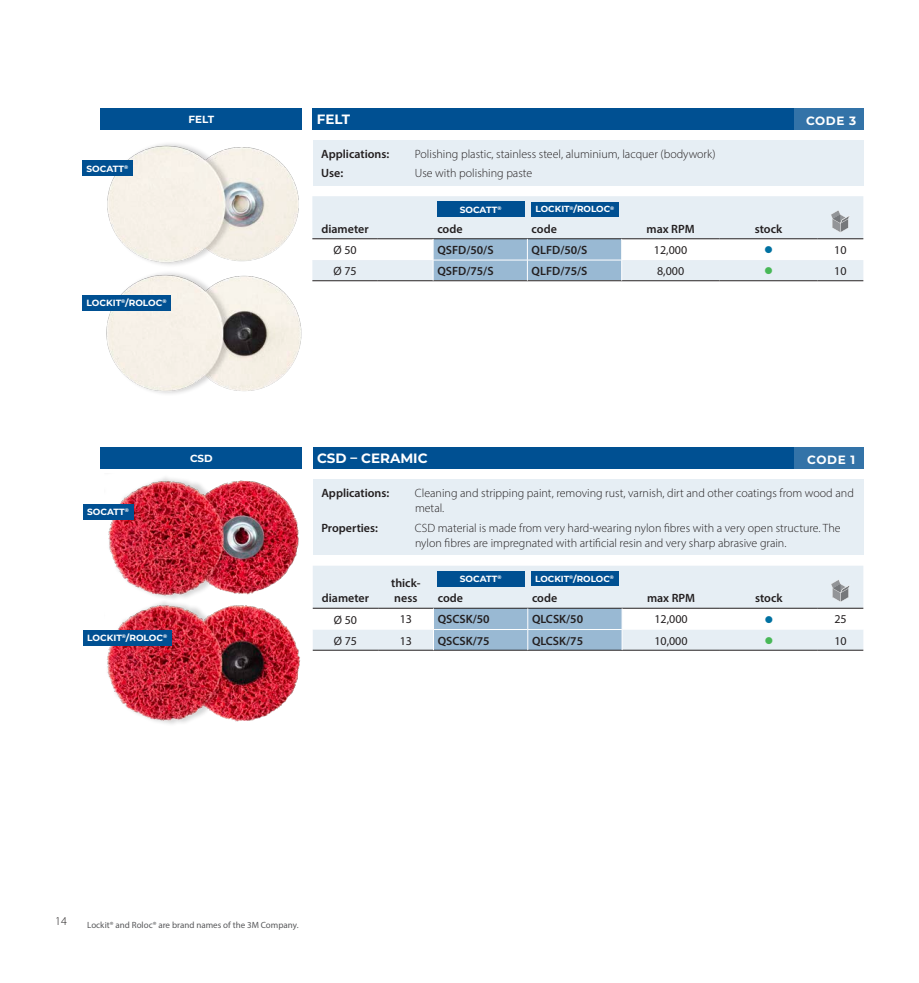
<style>
.page{position:relative;width:919px;height:983px;background:#fff}
.page>*{position:absolute;margin:0;border:0;box-sizing:border-box;transform-origin:0 0}
.Subtitel{font:700 13.5px "Montserrat";color:#fff}
.toepassingen_eigensc{font:300 12px/15px "Myriad Pro";color:#231f20}
.toepassingen_eigensc-2{font:600 12px "Myriad Pro";color:#231f20}
.Kolomkoppen_centrere{font:600 12px/15px "Myriad Pro";color:#231f20}
.Max_rpm{font:12px "Myriad Pro";color:#231f20}
.Kolomkoppen_left{font:600 12px "Myriad Pro";color:#231f20}
.LxB{font:12px "Myriad Pro";color:#231f20}
.grijs_blokje{font:700 12px "Montserrat";letter-spacing:.05em;color:#fff}
.verpakking{font:12px "Myriad Pro";color:#231f20}
.Korrel{font:12px "Myriad Pro";color:#231f20}
.paginanummer_-_L{font:300 12px "Myriad Pro";color:#231f20}
.voorraad{font:12px "Wingdings";color:#0071a1}
.voorraad-2{font:12px "Wingdings";color:#48b857}
.t1{font:700 10.35px "Montserrat";color:#fff}
.grijs_blokje-2{font:700 9px "Montserrat";color:#fff}
.trizact{font:9px "Myriad Pro";color:#57585a}
.grijs_blokje-3{font:700 8.85px "Montserrat";color:#fff}
</style>
<div class="page">
<img style="left:104px;top:607px;width:196px;height:117px">
<div style="left:312px;top:108px;width:547px;height:22px;background:#005092"></div>
<div style="left:313px;top:447px;width:546px;height:22px;background:#005092"></div>
<div style="left:794px;top:108px;width:69px;height:22px;background:#3373a8"></div>
<div style="left:794px;top:447px;width:69px;height:22px;background:#3373a8"></div>
<img style="left:104px;top:144px;width:195px;height:114px">
<img style="left:104px;top:477px;width:195px;height:130px">
<img style="left:104px;top:258px;width:198px;height:136px">
<div style="left:82px;top:161px;width:50px;height:15px;background:#005092"></div>
<div style="left:83px;top:504px;width:50px;height:15px;background:#005092"></div>
<div style="left:82px;top:295px;width:89px;height:15px;background:#005092"></div>
<div style="left:83px;top:630px;width:88px;height:15px;background:#005092"></div>
<div style="left:313px;top:140px;width:550px;height:45px;background:#e6eef4"></div>
<div style="left:313px;top:479px;width:550px;height:76px;background:#e6eef4"></div>
<div style="left:312px;top:196px;width:551px;height:42px;background:#e6eef4"></div>
<hr style="left:312px;top:238px;width:66px;height:1px;background:#231f20">
<hr style="left:378px;top:238px;width:55px;height:1px;background:#231f20">
<hr style="left:433px;top:238px;width:94px;height:1px;background:#231f20">
<hr style="left:527px;top:238px;width:94px;height:1px;background:#231f20">
<hr style="left:621px;top:238px;width:98px;height:1px;background:#231f20">
<hr style="left:719px;top:238px;width:98px;height:1px;background:#231f20">
<hr style="left:817px;top:238px;width:46px;height:1px;background:#231f20">
<svg style="left:312px;top:239px;width:551px;height:42px"></svg>
<svg style="left:830px;top:210px;width:20px;height:23px"></svg>
<div style="left:437px;top:202px;width:87px;height:15px;background:#005092"></div>
<div style="left:531px;top:202px;width:87px;height:15px;background:#005092"></div>
<div style="left:313px;top:566px;width:550px;height:42px;background:#e6eef4"></div>
<svg style="left:313px;top:608px;width:550px;height:42px"></svg>
<svg style="left:830px;top:579px;width:20px;height:23px"></svg>
<div style="left:437px;top:571px;width:87px;height:15px;background:#005092"></div>
<div style="left:531px;top:571px;width:87px;height:14px;background:#005092"></div>
<div style="left:101px;top:447px;width:201px;height:22px;background:#005092"></div>
<div style="left:101px;top:108px;width:201px;height:22px;background:#005092"></div>
<p class="grijs_blokje-2" style="left:87px;top:162px;width:43px">SOCATT<sup>®</sup></p>
<p class="t1" style="left:189px;top:112px;width:27px">FELT</p>
<p class="grijs_blokje-2" style="left:87px;top:297px;width:81px">LOCKIT<sup>®</sup>/ROLOC<sup>®</sup></p>
<p class="grijs_blokje-2" style="left:87px;top:505px;width:43px">SOCATT<sup>®</sup></p>
<p class="t1" style="left:190px;top:451px;width:24px">CSD</p>
<p class="grijs_blokje-2" style="left:87px;top:631px;width:81px">LOCKIT<sup>®</sup>/ROLOC<sup>®</sup></p>
<p class="Subtitel" style="left:317px;top:109px;width:35px">FELT</p>
<p class="toepassingen_eigensc-2" style="left:321px;top:146px;width:69px">Applications:</p>
<p class="toepassingen_eigensc" style="left:415px;top:146px;width:302px">Polishing plastic, stainless steel, aluminium, lacquer (bodywork)</p>
<p class="toepassingen_eigensc-2" style="left:321px;top:165px;width:23px">Use:</p>
<p class="toepassingen_eigensc" style="left:415px;top:165px;width:119px">Use with polishing paste</p>
<p class="grijs_blokje-2" style="left:460px;top:203px;width:43px">SOCATT<sup>®</sup></p>
<p class="grijs_blokje-3" style="left:535px;top:203px;width:80px">LOCKIT<sup>®</sup>/ROLOC<sup>®</sup></p>
<p class="grijs_blokje" style="left:805px;top:112px;width:52px">CODE 3</p>
<p class="Kolomkoppen_centrere" style="left:321px;top:221px;width:49px">diameter</p>
<p class="Kolomkoppen_left" style="left:437px;top:221px;width:27px">code</p>
<p class="Kolomkoppen_left" style="left:531px;top:221px;width:27px">code</p>
<p class="Kolomkoppen_centrere" style="left:646px;top:221px;width:49px">max RPM</p>
<p class="Kolomkoppen_centrere" style="left:754px;top:221px;width:29px">stock</p>
<p class="LxB" style="left:333px;top:243px;width:25px">Ø 50</p>
<p class="toepassingen_eigensc-2" style="left:437px;top:242px;width:58px">QSFD/50/S</p>
<p class="toepassingen_eigensc-2" style="left:531px;top:242px;width:57px">QLFD/50/S</p>
<p class="Max_rpm" style="left:654px;top:242px;width:35px">12,000</p>
<p class="voorraad" style="left:764px;top:243px;width:10px">●</p>
<p class="verpakking" style="left:834px;top:242px;width:14px">10</p>
<p class="LxB" style="left:333px;top:264px;width:25px">Ø 75</p>
<p class="toepassingen_eigensc-2" style="left:437px;top:263px;width:58px">QSFD/75/S</p>
<p class="toepassingen_eigensc-2" style="left:531px;top:263px;width:57px">QLFD/75/S</p>
<p class="Max_rpm" style="left:657px;top:264px;width:29px">8,000</p>
<p class="voorraad-2" style="left:764px;top:264px;width:10px">●</p>
<p class="verpakking" style="left:834px;top:264px;width:14px">10</p>
<p class="Subtitel" style="left:317px;top:449px;width:112px">CSD – CERAMIC</p>
<p class="grijs_blokje" style="left:807px;top:451px;width:49px">CODE 1</p>
<p class="toepassingen_eigensc-2" style="left:321px;top:485px;width:69px">Applications:</p>
<p class="toepassingen_eigensc" style="left:415px;top:485px;width:440px">Cleaning and stripping paint, removing rust, varnish, dirt and other coatings from wood and metal.</p>
<p class="toepassingen_eigensc-2" style="left:321px;top:519px;width:58px">Properties:</p>
<p class="toepassingen_eigensc" style="left:415px;top:519px;width:427px">CSD material is made from very hard-wearing nylon fibres with a very open structure. The nylon fibres are impregnated with artificial resin and very sharp abrasive grain.</p>
<p class="Kolomkoppen_centrere" style="left:322px;top:590px;width:49px">diameter</p>
<p class="Kolomkoppen_centrere" style="left:391px;top:575px;width:31px">thick&shy;ness</p>
<p class="grijs_blokje-2" style="left:460px;top:572px;width:43px">SOCATT<sup>®</sup></p>
<p class="grijs_blokje-3" style="left:535px;top:572px;width:80px">LOCKIT<sup>®</sup>/ROLOC<sup>®</sup></p>
<p class="Kolomkoppen_left" style="left:437px;top:590px;width:27px">code</p>
<p class="Kolomkoppen_left" style="left:532px;top:590px;width:27px">code</p>
<p class="Kolomkoppen_centrere" style="left:647px;top:590px;width:49px">max RPM</p>
<p class="Kolomkoppen_centrere" style="left:755px;top:590px;width:29px">stock</p>
<p class="LxB" style="left:334px;top:612px;width:25px">Ø 50</p>
<p class="Korrel" style="left:399px;top:611px;width:14px">13</p>
<p class="toepassingen_eigensc-2" style="left:437px;top:611px;width:53px">QSCSK/50</p>
<p class="toepassingen_eigensc-2" style="left:532px;top:611px;width:53px">QLCSK/50</p>
<p class="Max_rpm" style="left:654px;top:611px;width:35px">12,000</p>
<p class="voorraad" style="left:764px;top:612px;width:10px">●</p>
<p class="verpakking" style="left:834px;top:611px;width:14px">25</p>
<p class="LxB" style="left:334px;top:633px;width:25px">Ø 75</p>
<p class="Korrel" style="left:399px;top:633px;width:14px">13</p>
<p class="toepassingen_eigensc-2" style="left:437px;top:632px;width:53px">QSCSK/75</p>
<p class="toepassingen_eigensc-2" style="left:532px;top:632px;width:53px">QLCSK/75</p>
<p class="Max_rpm" style="left:654px;top:633px;width:35px">10,000</p>
<p class="voorraad-2" style="left:764px;top:633px;width:10px">●</p>
<p class="verpakking" style="left:834px;top:633px;width:14px">10</p>
<p class="paginanummer_-_L" style="left:55px;top:913px;width:13px">14</p>
<p class="trizact" style="left:87px;top:918px;width:213px">Lockit® and Roloc® are brand names of the 3M Company.</p>
</div>
